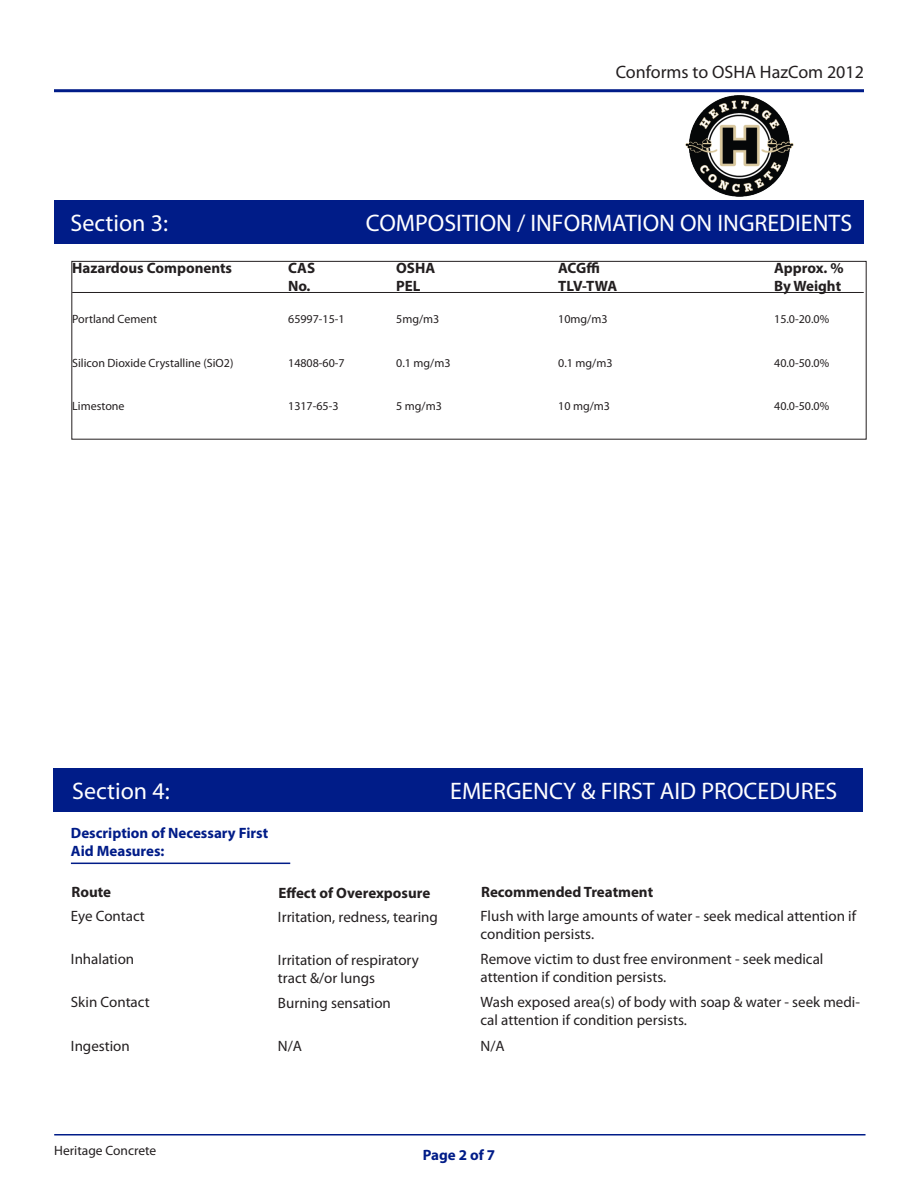
<style>
.page{position:relative;width:918px;height:1188px;background:#fff}
.page>*{position:absolute;margin:0;border:0;box-sizing:border-box;transform-origin:0 0}
.t1{font:24px "Myriad Pro";color:#fff}
.t2{font:18px "Myriad Pro";color:#231f20}
.t3{font:15px/18px "Myriad Pro";color:#231f20}
.t4{font:700 15px "Myriad Pro";color:#231f20}
.t5{font:700 15px/18px "Myriad Pro";color:#001c88}
.t6{font:13.5px "Myriad Pro";color:#231f20}
.t7{font:12px "Myriad Pro";color:#231f20}
</style>
<div class="page">
<hr style="left:54px;top:89px;width:810px;height:3px;background:#001c88">
<div style="left:54px;top:200px;width:810px;height:44px;background:#001c88"></div>
<div style="left:53px;top:768px;width:810px;height:44px;background:#001c88"></div>
<hr style="left:72px;top:292px;width:792px;height:1px;background:#231f20">
<div style="left:71px;top:261px;width:796px;height:179px;border:1px solid #231f20"></div>
<hr style="left:71px;top:863px;width:219px;height:1px;background:#001c88">
<hr style="left:54px;top:1134px;width:812px;height:2px;background:#001c88">
<img style="left:685px;top:95px;width:109px;height:101px">
<p class="t2" style="left:616px;top:62px;width:250px">Conforms to OSHA HazCom 2012</p>
<p class="t1" style="left:70px;top:210px;width:99px">Section 3:</p>
<p class="t1" style="left:366px;top:210px;width:488px">COMPOSITION / INFORMATION ON INGREDIENTS</p>
<p class="t4" style="left:72px;top:258px;width:161px">Hazardous Components</p>
<p class="t4" style="left:288px;top:258px;width:29px">CAS</p>
<p class="t4" style="left:396px;top:258px;width:41px">OSHA</p>
<p class="t4" style="left:558px;top:258px;width:43px">ACGffi</p>
<p class="t4" style="left:774px;top:258px;width:71px">Approx. %</p>
<p class="t4" style="left:288px;top:276px;width:24px">No.</p>
<p class="t4" style="left:396px;top:276px;width:26px">PEL</p>
<p class="t4" style="left:558px;top:276px;width:61px">TLV-TWA</p>
<p class="t4" style="left:774px;top:276px;width:68px">By Weight</p>
<p class="t7" style="left:72px;top:313px;width:86px">Portland Cement</p>
<p class="t7" style="left:288px;top:313px;width:58px">65997-15-1</p>
<p class="t7" style="left:396px;top:313px;width:45px">5mg/m3</p>
<p class="t7" style="left:558px;top:313px;width:51px">10mg/m3</p>
<p class="t7" style="left:774px;top:313px;width:57px">15.0-20.0%</p>
<p class="t7" style="left:72px;top:356px;width:163px">Silicon Dioxide Crystalline (SiO2)</p>
<p class="t7" style="left:288px;top:356px;width:58px">14808-60-7</p>
<p class="t7" style="left:396px;top:356px;width:56px">0.1 mg/m3</p>
<p class="t7" style="left:558px;top:356px;width:56px">0.1 mg/m3</p>
<p class="t7" style="left:774px;top:356px;width:57px">40.0-50.0%</p>
<p class="t7" style="left:72px;top:399px;width:54px">Limestone</p>
<p class="t7" style="left:288px;top:399px;width:52px">1317-65-3</p>
<p class="t7" style="left:396px;top:399px;width:47px">5 mg/m3</p>
<p class="t7" style="left:558px;top:399px;width:53px">10 mg/m3</p>
<p class="t7" style="left:774px;top:399px;width:57px">40.0-50.0%</p>
<p class="t1" style="left:72px;top:778px;width:99px">Section 4:</p>
<p class="t1" style="left:450px;top:778px;width:389px">EMERGENCY &amp; FIRST AID PROCEDURES</p>
<p class="t5" style="left:71px;top:823px;width:199px">Description of Necessary First<br>Aid Measures:</p>
<p class="t4" style="left:71px;top:882px;width:41px">Route</p>
<p class="t4" style="left:279px;top:883px;width:153px">Effect of Overexposure</p>
<p class="t4" style="left:481px;top:882px;width:174px">Recommended Treatment</p>
<p class="t3" style="left:71px;top:907px;width:75px">Eye Contact</p>
<p class="t3" style="left:71px;top:950px;width:65px">Inhalation</p>
<p class="t3" style="left:71px;top:994px;width:80px">Skin Contact</p>
<p class="t3" style="left:71px;top:1037px;width:60px">Ingestion</p>
<p class="t3" style="left:278px;top:908px;width:162px">Irritation, redness, tearing</p>
<p class="t3" style="left:278px;top:951px;width:143px">Irritation of respiratory tract &amp;/or lungs</p>
<p class="t3" style="left:278px;top:994px;width:115px">Burning sensation</p>
<p class="t3" style="left:278px;top:1038px;width:26px">N/A</p>
<p class="t3" style="left:481px;top:907px;width:377px">Flush with large amounts of water - seek medical attention if condition persists.</p>
<p class="t3" style="left:481px;top:950px;width:344px">Remove victim to dust free environment - seek medical attention if condition persists.</p>
<p class="t3" style="left:481px;top:994px;width:381px">Wash exposed area(s) of body with soap &amp; water - seek medi&shy;cal attention if condition persists.</p>
<p class="t3" style="left:481px;top:1037px;width:26px">N/A</p>
<p class="t6" style="left:54px;top:1143px;width:104px">Heritage Concrete</p>
<p class="t5" style="left:423px;top:1146px;width:74px">Page 2 of 7</p>
</div>
